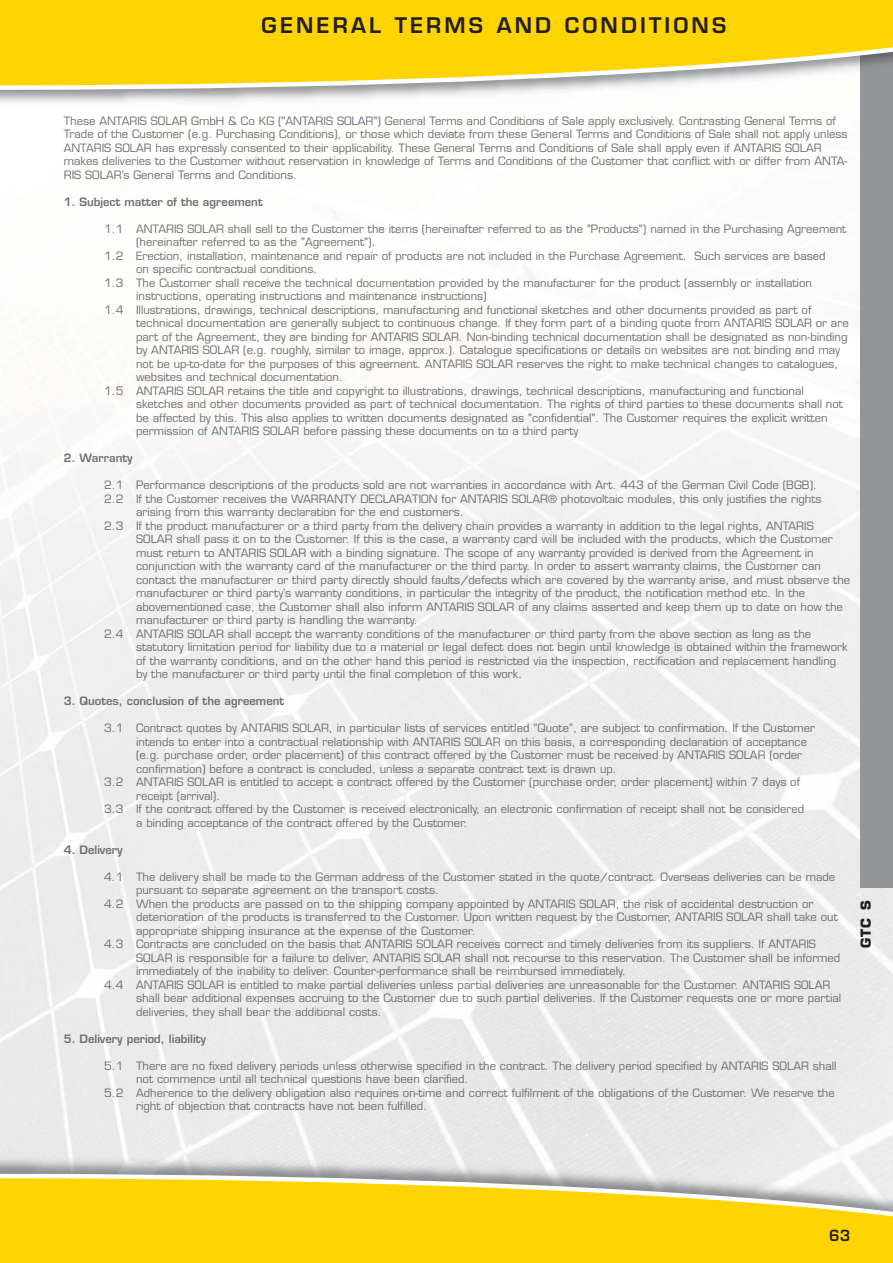
<style>
.page{position:relative;width:893px;height:1263px;background:#fff}
.page>*{position:absolute;margin:0;border:0;box-sizing:border-box;transform-origin:0 0}
.t1{font:600 21px "Eurostile LTCE";letter-spacing:.15em;color:#231f20}
.t2{font:600 15px "Eurostile LTCE";color:#231f20}
.t3{font:700 13.5px "Eurostile LTCE";color:#231f20}
.t4{font:11.25px/13.5px "Eurostile LTCE";color:#6d6e70}
.t5{font:600 11.25px "Eurostile LTCE";color:#6d6e70}
</style>
<div class="page">
<div style="left:861px;top:37px;width:32px;height:851px;background:#939598"></div>
<svg style="left:0;top:0;width:893px;height:92px;background:#f6d42a"></svg>
<svg style="left:0;top:1171px;width:893px;height:92px;background:#f5d32a"></svg>
<h1 class="t1" style="left:262px;top:17px;width:466px">GENERAL TERMS AND CONDITIONS</h1>
<p class="t4" style="left:64px;top:115px;width:785px">These ANTARIS SOLAR GmbH &amp; Co KG ("ANTARIS SOLAR") General Terms and Conditions of Sale apply exclusively. Contrasting General Terms of Trade of the Customer (e.g. Purchasing Conditions), or those which deviate from these General Terms and Conditions of Sale shall not apply unless ANTARIS SOLAR has expressly consented to their applicability. These General Terms and Conditions of Sale shall apply even if ANTARIS SOLAR makes deliveries to the Customer without reservation in knowledge of Terms and Conditions of the Customer that conflict with or differ from ANTA-RIS SOLAR’s General Terms and Conditions.</p>
<p class="t5" style="left:64px;top:197px;width:200px">1. Subject matter of the agreement</p>
<p class="t4" style="left:104px;top:223px;width:744px">1.1 ANTARIS SOLAR shall sell to the Customer the items (hereinafter referred to as the "Products") named in the Purchasing Agreement</p>
<p class="t4" style="left:136px;top:236px;width:241px">(hereinafter referred to as the "Agreement").</p>
<p class="t4" style="left:104px;top:250px;width:723px">1.2 Erection, installation, maintenance and repair of products are not included in the Purchase Agreement. Such services are based</p>
<p class="t4" style="left:136px;top:263px;width:183px">on specific contractual conditions.</p>
<p class="t4" style="left:104px;top:277px;width:709px">1.3 The Customer shall receive the technical documentation provided by the manufacturer for the product (assembly or installation</p>
<p class="t4" style="left:136px;top:290px;width:352px">instructions, operating instructions and maintenance instructions)</p>
<p class="t4" style="left:104px;top:304px;width:709px">1.4 Illustrations, drawings, technical descriptions, manufacturing and functional sketches and other documents provided as part of</p>
<p class="t4" style="left:136px;top:317px;width:714px">technical documentation are generally subject to continuous change. If they form part of a binding quote from ANTARIS SOLAR or are</p>
<p class="t4" style="left:136px;top:331px;width:713px">part of the Agreement, they are binding for ANTARIS SOLAR. Non-binding technical documentation shall be designated as non-binding</p>
<p class="t4" style="left:136px;top:344px;width:705px">by ANTARIS SOLAR (e.g. roughly, similar to image, approx.). Catalogue specifications or details on websites are not binding and may</p>
<p class="t4" style="left:136px;top:358px;width:703px">not be up-to-date for the purposes of this agreement. ANTARIS SOLAR reserves the right to make technical changes to catalogues,</p>
<p class="t4" style="left:136px;top:371px;width:208px">websites and technical documentation.</p>
<p class="t4" style="left:104px;top:385px;width:701px">1.5 ANTARIS SOLAR retains the title and copyright to illustrations, drawings, technical descriptions, manufacturing and functional</p>
<p class="t4" style="left:136px;top:398px;width:708px">sketches and other documents provided as part of technical documentation. The rights of third parties to these documents shall not</p>
<p class="t4" style="left:136px;top:412px;width:693px">be affected by this. This also applies to written documents designated as "confidential". The Customer requires the explicit written</p>
<p class="t4" style="left:136px;top:425px;width:444px">permission of ANTARIS SOLAR before passing these documents on to a third party</p>
<p class="t5" style="left:64px;top:454px;width:70px">2. Warranty</p>
<p class="t4" style="left:104px;top:479px;width:714px">2.1 Performance descriptions of the products sold are not warranties in accordance with Art. 443 of the German Civil Code (BGB).</p>
<p class="t4" style="left:104px;top:493px;width:719px">2.2 If the Customer receives the WARRANTY DECLARATION for ANTARIS SOLAR® photovoltaic modules, this only justifies the rights</p>
<p class="t4" style="left:136px;top:506px;width:329px">arising from this warranty declaration for the end customers.</p>
<p class="t4" style="left:104px;top:520px;width:711px">2.3 If the product manufacturer or a third party from the delivery chain provides a warranty in addition to the legal rights, ANTARIS</p>
<p class="t4" style="left:136px;top:533px;width:698px">SOLAR shall pass it on to the Customer. If this is the case, a warranty card will be included with the products, which the Customer</p>
<p class="t4" style="left:136px;top:547px;width:679px">must return to ANTARIS SOLAR with a binding signature. The scope of any warranty provided is derived from the Agreement in</p>
<p class="t4" style="left:136px;top:560px;width:686px">conjunction with the warranty card of the manufacturer or the third party. In order to assert warranty claims, the Customer can</p>
<p class="t4" style="left:136px;top:574px;width:716px">contact the manufacturer or third party directly should faults/defects which are covered by the warranty arise, and must observe the</p>
<p class="t4" style="left:136px;top:587px;width:671px">manufacturer or third party’s warranty conditions, in particular the integrity of the product, the notification method etc. In the</p>
<p class="t4" style="left:136px;top:601px;width:708px">abovementioned case, the Customer shall also inform ANTARIS SOLAR of any claims asserted and keep them up to date on how the</p>
<p class="t4" style="left:136px;top:614px;width:283px">manufacturer or third party is handling the warranty.</p>
<p class="t4" style="left:104px;top:628px;width:708px">2.4 ANTARIS SOLAR shall accept the warranty conditions of the manufacturer or third party from the above section as long as the</p>
<p class="t4" style="left:136px;top:641px;width:713px">statutory limitation period for liability due to a material or legal defect does not begin until knowledge is obtained within the framework</p>
<p class="t4" style="left:136px;top:655px;width:702px">of the warranty conditions, and on the other hand this period is restricted via the inspection, rectification and replacement handling</p>
<p class="t4" style="left:136px;top:668px;width:388px">by the manufacturer or third party until the final completion of this work.</p>
<p class="t5" style="left:64px;top:697px;width:222px">3. Quotes, conclusion of the agreement</p>
<p class="t4" style="left:104px;top:722px;width:712px">3.1 Contract quotes by ANTARIS SOLAR, in particular lists of services entitled “Quote”, are subject to confirmation. If the Customer</p>
<p class="t4" style="left:136px;top:736px;width:672px">intends to enter into a contractual relationship with ANTARIS SOLAR on this basis, a corresponding declaration of acceptance</p>
<p class="t4" style="left:136px;top:749px;width:667px">(e.g. purchase order, order placement) of this contract offered by the Customer must be received by ANTARIS SOLAR (order</p>
<p class="t4" style="left:136px;top:763px;width:482px">confirmation) before a contract is concluded, unless a separate contract text is drawn up.</p>
<p class="t4" style="left:104px;top:776px;width:697px">3.2 ANTARIS SOLAR is entitled to accept a contract offered by the Customer (purchase order, order placement) within 7 days of</p>
<p class="t4" style="left:136px;top:790px;width:86px">receipt (arrival).</p>
<p class="t4" style="left:104px;top:803px;width:702px">3.3 If the contract offered by the Customer is received electronically, an electronic confirmation of receipt shall not be considered</p>
<p class="t4" style="left:136px;top:817px;width:333px">a binding acceptance of the contract offered by the Customer.</p>
<p class="t5" style="left:64px;top:845px;width:60px">4. Delivery</p>
<p class="t4" style="left:104px;top:871px;width:733px">4.1 The delivery shall be made to the German address of the Customer stated in the quote/contract. Overseas deliveries can be made</p>
<p class="t4" style="left:136px;top:884px;width:304px">pursuant to separate agreement on the transport costs.</p>
<p class="t4" style="left:104px;top:898px;width:711px">4.2 When the products are passed on to the shipping company appointed by ANTARIS SOLAR, the risk of accidental destruction or</p>
<p class="t4" style="left:136px;top:911px;width:703px">deterioration of the products is transferred to the Customer. Upon written request by the Customer, ANTARIS SOLAR shall take out</p>
<p class="t4" style="left:136px;top:925px;width:341px">appropriate shipping insurance at the expense of the Customer.</p>
<p class="t4" style="left:104px;top:938px;width:713px">4.3 Contracts are concluded on the basis that ANTARIS SOLAR receives correct and timely deliveries from its suppliers. If ANTARIS</p>
<p class="t4" style="left:136px;top:952px;width:706px">SOLAR is responsible for a failure to deliver, ANTARIS SOLAR shall not recourse to this reservation. The Customer shall be informed</p>
<p class="t4" style="left:136px;top:965px;width:491px">immediately of the inability to deliver. Counter-performance shall be reimbursed immediately.</p>
<p class="t4" style="left:104px;top:979px;width:728px">4.4 ANTARIS SOLAR is entitled to make partial deliveries unless partial deliveries are unreasonable for the Customer. ANTARIS SOLAR</p>
<p class="t4" style="left:136px;top:992px;width:707px">shall bear additional expenses accruing to the Customer due to such partial deliveries. If the Customer requests one or more partial</p>
<p class="t4" style="left:136px;top:1006px;width:247px">deliveries, they shall bear the additional costs.</p>
<p class="t5" style="left:64px;top:1034px;width:144px">5. Delivery period, liability</p>
<p class="t4" style="left:104px;top:1060px;width:734px">5.1 There are no fixed delivery periods unless otherwise specified in the contract. The delivery period specified by ANTARIS SOLAR shall</p>
<p class="t4" style="left:136px;top:1073px;width:334px">not commence until all technical questions have been clarified.</p>
<p class="t4" style="left:104px;top:1087px;width:732px">5.2 Adherence to the delivery obligation also requires on-time and correct fulfilment of the obligations of the Customer. We reserve the</p>
<p class="t4" style="left:136px;top:1100px;width:293px">right of objection that contracts have not been fulfilled.</p>
<p class="t3" style="left:861px;top:948px;width:49px;rotate:-90deg">GTC S</p>
<h2 class="t2" style="left:829px;top:1229px;width:23px">63</h2>
</div>
